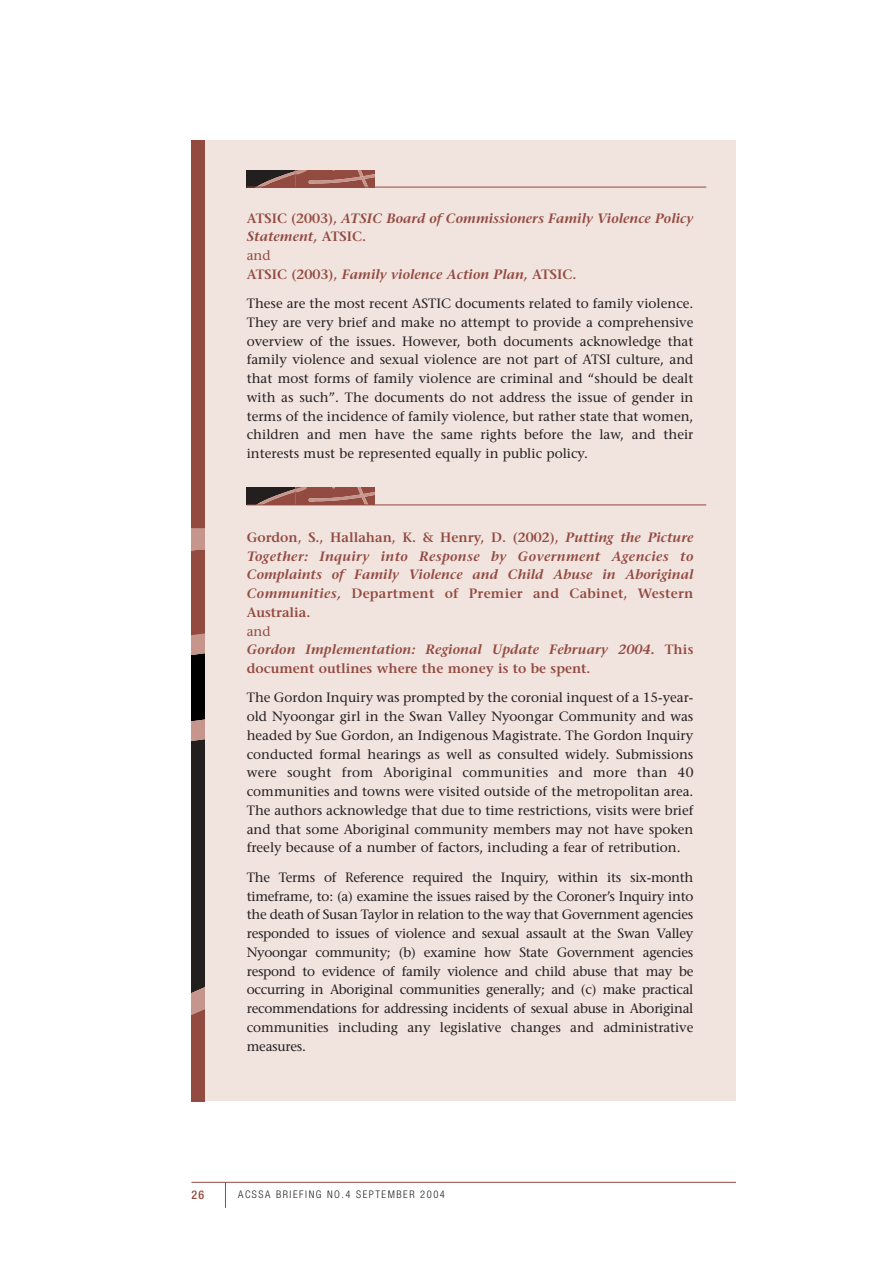
<style>
.page{position:relative;width:893px;height:1263px;background:#fff}
.page>*{position:absolute;margin:0;border:0;box-sizing:border-box;transform-origin:0 0}
.t1{font:13.5px/18.8px "Stone Serif";color:#231f1f;text-align:justify}
.t2{font:italic 600 13.5px/18.8px "Stone Serif";color:#934a41}
.t3{font:500 condensed 12px "Helvetica Neue";color:#934a41}
.t4{font:300 condensed 10.5px "Helvetica Neue";letter-spacing:.145em;color:#231f1f}
.s1{font-style:normal}
.s2{font-weight:400;font-style:normal}
</style>
<div class="page">
<div style="left:191px;top:140px;width:545px;height:961px;background:#f1e3de"></div>
<hr style="left:191px;top:1182px;width:545px;height:1px;background:#934a41">
<svg style="left:225px;top:1182px;width:1px;height:26px"></svg>
<svg style="left:191px;top:140px;width:13px;height:961px"></svg>
<svg style="left:247px;top:170px;width:127px;height:17px"></svg>
<hr style="left:247px;top:187px;width:459px;height:1px;background:#934a41">
<svg style="left:247px;top:488px;width:127px;height:17px"></svg>
<hr style="left:247px;top:505px;width:459px;height:1px;background:#934a41">
<p class="t2" style="left:247px;top:210px;width:448px"><span class="s1">ATSIC (2003),</span> ATSIC Board of Commissioners Family Violence Policy Statement, <span class="s1">ATSIC.<br></span><span class="s2">and<br></span><span class="s1">ATSIC (2003),</span> Family violence Action Plan, <span class="s1">ATSIC.</span></p>
<p class="t1" style="left:247px;top:296px;width:448px">These are the most recent ASTIC documents related to family violence.<br>They are very brief and make no attempt to provide a comprehensive overview of the issues. However, both documents acknowledge that family violence and sexual violence are not part of ATSI culture, and that most forms of family violence are criminal and “should be dealt with as such”. The documents do not address the issue of gender in terms of the incidence of family violence, but rather state that women, children and men have the same rights before the law, and their interests must be represented equally in public policy.</p>
<p class="t2" style="left:247px;top:529px;width:448px;text-align:justify"><span class="s1">Gordon, S., Hallahan, K. &amp; Henry, D. (2002),</span> Putting the Picture Together: Inquiry into Response by Government Agencies to Complaints of Family Violence and Child Abuse in Aboriginal Communities, <span class="s1">Department of Premier and Cabinet, Western Australia.</span></p>
<p class="t2" style="left:247px;top:623px;width:448px"><span class="s2">and<br></span>Gordon Implementation: Regional Update February 2004. <span class="s1">This document outlines where the money is to be spent.</span></p>
<p class="t1" style="left:247px;top:690px;width:448px">The Gordon Inquiry was prompted by the coronial inquest of a 15-year&shy;old Nyoongar girl in the Swan Valley Nyoongar Community and was headed by Sue Gordon, an Indigenous Magistrate. The Gordon Inquiry conducted formal hearings as well as consulted widely. Submissions were sought from Aboriginal communities and more than 40 communities and towns were visited outside of the metropolitan area.<br>The authors acknowledge that due to time restrictions, visits were brief and that some Aboriginal community members may not have spoken freely because of a number of factors, including a fear of retribution.</p>
<p class="t1" style="left:247px;top:869px;width:448px">The Terms of Reference required the Inquiry, within its six-month timeframe, to: (a) examine the issues raised by the Coroner’s Inquiry into the death of Susan Taylor in relation to the way that Government agencies responded to issues of violence and sexual assault at the Swan Valley Nyoongar community; (b) examine how State Government agencies respond to evidence of family violence and child abuse that may be occurring in Aboriginal communities generally; and (c) make practical recommendations for addressing incidents of sexual abuse in Aboriginal communities including any legislative changes and administrative measures.</p>
<p class="t3" style="left:191px;top:1191px;width:14px">26</p>
<p class="t4" style="left:238px;top:1191px;width:208px">ACSSA BRIEFING NO.4 SEPTEMBER 2004</p>
</div>
